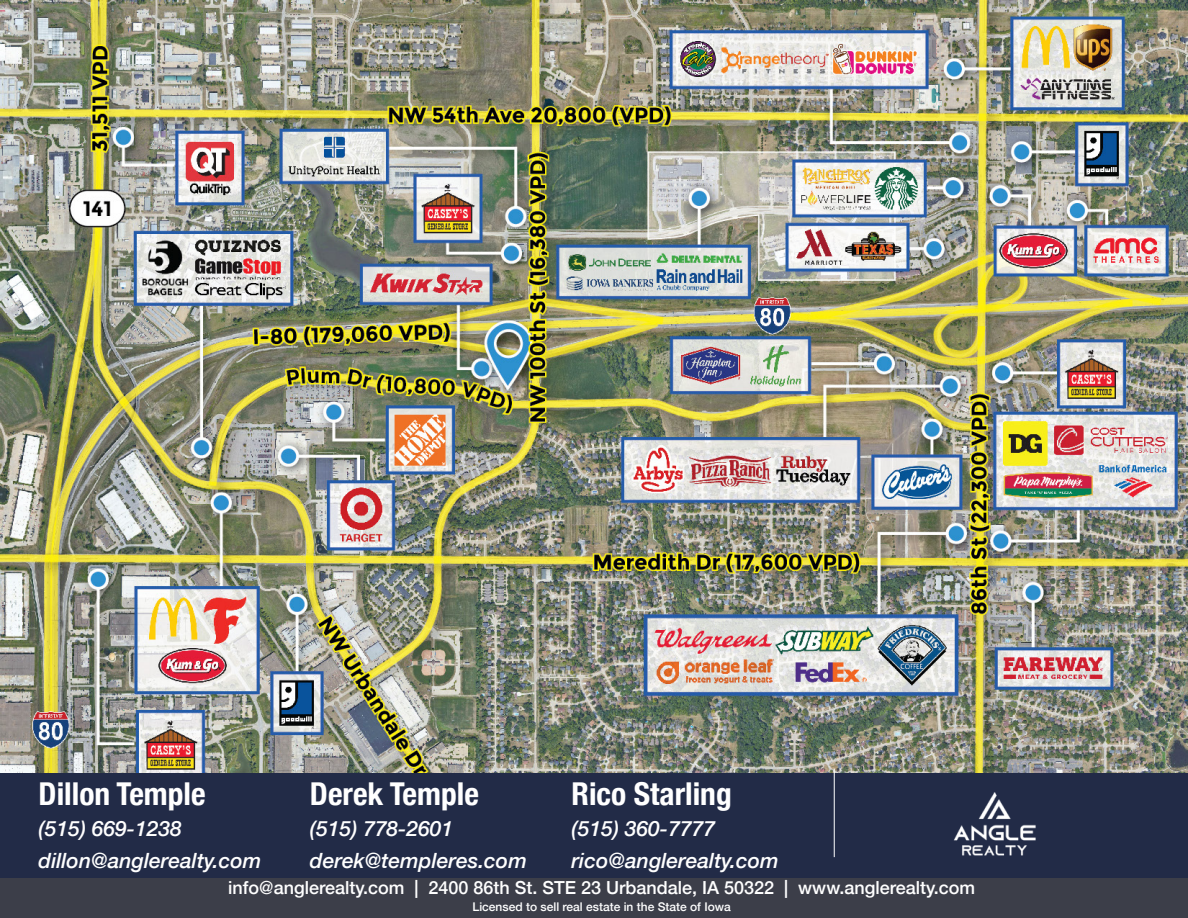
<style>
.page{position:relative;width:1188px;height:918px;background:#fff}
.page>*{position:absolute;margin:0;border:0;box-sizing:border-box;transform-origin:0 0}
.t1{font:700 condensed 31.5px "Helvetica Neue";color:#fff}
.t2{font:italic 500 21px/31.5px "Helvetica Neue";color:#fff}
.t3{font:500 18px "Helvetica Neue";color:#fff}
.t4{font:500 12px "Helvetica Neue";color:#fff}
</style>
<div class="page">
<img style="left:0;top:0;width:1188px;height:773px">
<div style="left:0;top:773px;width:1188px;height:145px;background:#222b47"></div>
<img style="left:954px;top:792px;width:82px;height:64px">
<div style="left:0;top:878px;width:1187px;height:40px;background:#3c3e49"></div>
<hr style="left:834px;top:769px;width:1px;height:88px;background:#fff">
<h1 class="t1" style="left:572px;top:767px;width:162px">Rico Starling</h1>
<p class="t2" style="left:572px;top:812px;width:209px">(515) 360-7777 rico@anglerealty.com</p>
<p class="t3" style="left:228px;top:873px;width:748px">info@anglerealty.com | 2400 86th St. STE 23 Urbandale, IA 50322 | www.anglerealty.com</p>
<p class="t4" style="left:473px;top:897px;width:260px">Licensed to sell real estate in the State of Iowa</p>
<h1 class="t1" style="left:39px;top:767px;width:169px">Dillon Temple</h1>
<p class="t2" style="left:39px;top:812px;width:224px">(515) 669-1238 dillon@anglerealty.com</p>
<h1 class="t1" style="left:310px;top:767px;width:171px">Derek Temple</h1>
<p class="t2" style="left:310px;top:812px;width:219px">(515) 778-2601 derek@templeres.com</p>
</div>
